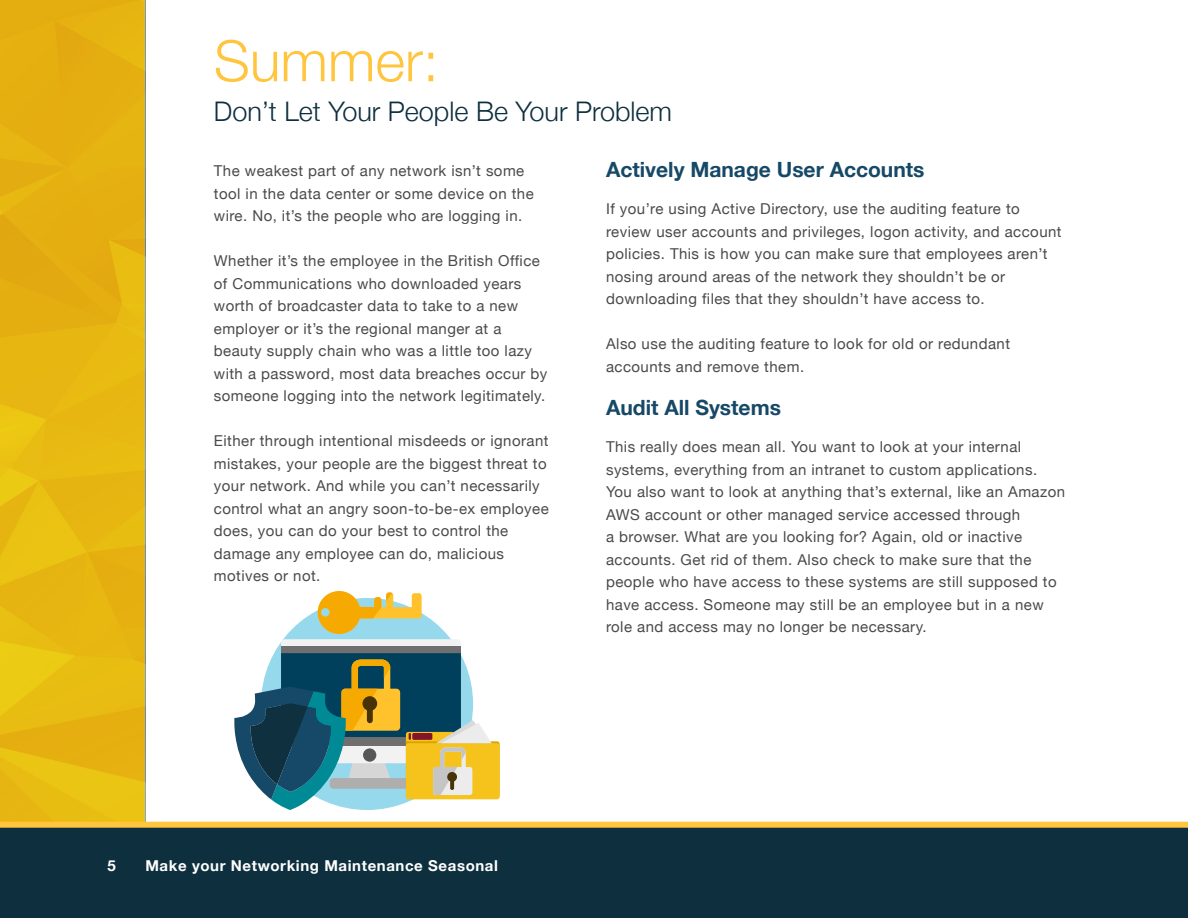
<style>
.page{position:relative;width:1188px;height:918px;background:#fff}
.page>*{position:absolute;margin:0;border:0;box-sizing:border-box;transform-origin:0 0}
.Header1{font:300 57px "Helvetica Neue";color:#ffc53e}
.Header1-2{font:300 27px "Helvetica Neue";color:#0e2f3e}
.t1{font:700 21px "Helvetica Neue";color:#164867}
.t2{font:15px/22.5px "Helvetica Neue";letter-spacing:.03em;color:#4a4a4d}
.t3{font:700 15px "Helvetica Neue";letter-spacing:.04em;color:#fff}
</style>
<div class="page">
<svg style="left:0;top:0;width:145px;height:822px;background:#e6b511"></svg>
<div style="left:261px;top:598px;width:212px;height:212px;background:#96d9ec;border-radius:50%"></div>
<div style="left:281px;top:639px;width:180px;height:124px;background:#f2f2f2;border-radius:4px"></div>
<div style="left:281px;top:646px;width:180px;height:100px;background:#706f6f"></div>
<svg style="left:318px;top:591px;width:104px;height:43px"></svg>
<svg style="left:234px;top:653px;width:266px;height:157px"></svg>
<div style="left:0;top:826px;width:1188px;height:92px;background:#0e2f3e"></div>
<div style="left:0;top:822px;width:1188px;height:6px;background:#ffc53e"></div>
<p class="Header1" style="left:214px;top:15px;width:226px">Summer:</p>
<p class="Header1-2" style="left:214px;top:90px;width:460px">Don’t Let Your People Be Your Problem</p>
<p class="t2" style="left:214px;top:161px;width:321px">The weakest part of any network isn’t some tool in the data center or some device on the wire. No, it’s the people who are logging in.</p>
<p class="t2" style="left:214px;top:251px;width:335px">Whether it’s the employee in the British Office of Communications who downloaded years worth of broadcaster data to take to a new employer or it’s the regional manger at a beauty supply chain who was a little too lazy with a password, most data breaches occur by someone logging into the network legitimately.</p>
<p class="t2" style="left:214px;top:431px;width:336px">Either through intentional misdeeds or ignorant mistakes, your people are the biggest threat to your network. And while you can’t necessarily control what an angry soon-to-be-ex employee does, you can do your best to control the damage any employee can do, malicious motives or not.</p>
<p class="t1" style="left:606px;top:153px;width:320px">Actively Manage User Accounts</p>
<p class="t2" style="left:606px;top:199px;width:457px">If you’re using Active Directory, use the auditing feature to review user accounts and privileges, logon activity, and account policies. This is how you can make sure that employees aren’t nosing around areas of the network they shouldn’t be or downloading files that they shouldn’t have access to.</p>
<p class="t2" style="left:606px;top:334px;width:406px">Also use the auditing feature to look for old or redundant accounts and remove them.</p>
<p class="t1" style="left:606px;top:391px;width:176px">Audit All Systems</p>
<p class="t2" style="left:606px;top:436px;width:461px">This really does mean all. You want to look at your internal systems, everything from an intranet to custom applications.<br>You also want to look at anything that’s external, like an Amazon AWS account or other managed service accessed through<br>a browser. What are you looking for? Again, old or inactive accounts. Get rid of them. Also check to make sure that the people who have access to these systems are still supposed to have access. Someone may still be an employee but in a new role and access may no longer be necessary.</p>
<p class="t3" style="left:108px;top:854px;width:10px">5</p>
<p class="t3" style="left:145px;top:854px;width:354px">Make your Networking Maintenance Seasonal</p>
</div>
